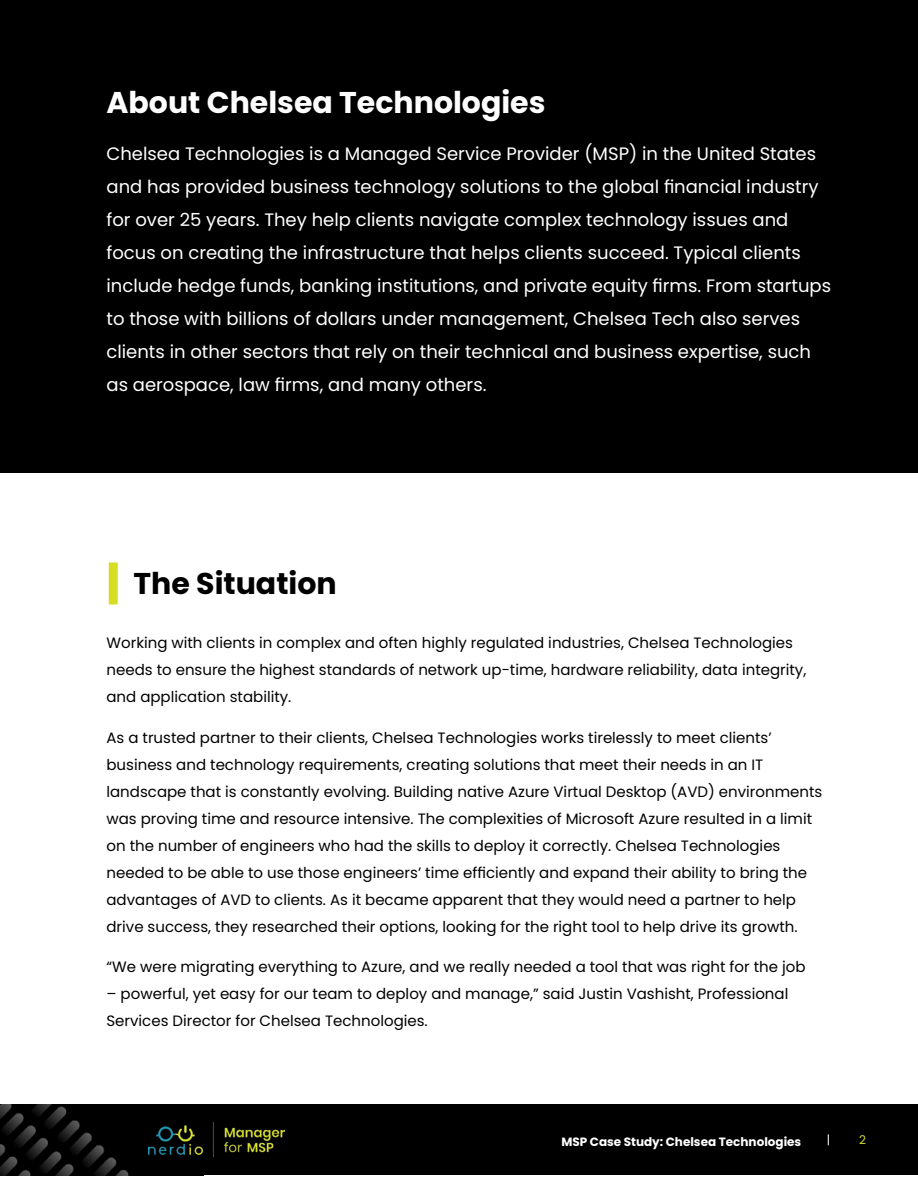
<style>
.page{position:relative;width:918px;height:1188px;background:#fff}
.page>*{position:absolute;margin:0;border:0;box-sizing:border-box;transform-origin:0 0}
.t1{font:700 30px "Poppins";color:#fff}
.t2{font:700 30px "Poppins";color:#000}
.t3{font:18px/33px "Poppins";color:#fff}
.t4{font:15px/27px "Poppins";color:#000}
.t5{font:700 12px "Poppins";color:#fff}
.t6{font:12px "Poppins";color:#fff}
.t7{font:12px "Poppins";color:#d3dc28}
</style>
<div class="page">
<div style="left:0;top:1104px;width:918px;height:71px;background:#000"></div>
<img style="left:0;top:1104px;width:129px;height:71px">
<img style="left:148px;top:1122px;width:137px;height:35px">
<div style="left:0;top:0;width:918px;height:472px;background:#000"></div>
<div style="left:109px;top:562px;width:9px;height:42px;background:#d6de24"></div>
<h1 class="t1" style="left:106px;top:85px;width:441px">About Chelsea Technologies</h1>
<p class="t3" style="left:106px;top:137px;width:726px">Chelsea Technologies is a Managed Service Provider (MSP) in the United States and has provided business technology solutions to the global financial industry for over 25 years. They help clients navigate complex technology issues and focus on creating the infrastructure that helps clients succeed. Typical clients include hedge funds, banking institutions, and private equity firms. From startups to those with billions of dollars under management, Chelsea Tech also serves clients in other sectors that rely on their technical and business expertise, such as aerospace, law firms, and many others.</p>
<h1 class="t2" style="left:134px;top:566px;width:205px">The Situation</h1>
<p class="t4" style="left:106px;top:629px;width:701px">Working with clients in complex and often highly regulated industries, Chelsea Technologies needs to ensure the highest standards of network up-time, hardware reliability, data integrity, and application stability.</p>
<p class="t4" style="left:106px;top:724px;width:717px">As a trusted partner to their clients, Chelsea Technologies works tirelessly to meet clients’ business and technology requirements, creating solutions that meet their needs in an IT landscape that is constantly evolving. Building native Azure Virtual Desktop (AVD) environments was proving time and resource intensive. The complexities of Microsoft Azure resulted in a limit on the number of engineers who had the skills to deploy it correctly. Chelsea Technologies needed to be able to use those engineers’ time efficiently and expand their ability to bring the advantages of AVD to clients. As it became apparent that they would need a partner to help drive success, they researched their options, looking for the right tool to help drive its growth.</p>
<p class="t4" style="left:106px;top:953px;width:701px">“We were migrating everything to Azure, and we really needed a tool that was right for the job</p>
<p class="t4" style="left:106px;top:980px;width:683px">– powerful, yet easy for our team to deploy and manage,” said Justin Vashisht, Professional<br>Services Director for Chelsea Technologies.</p>
<p class="t5" style="left:561px;top:1135px;width:241px">MSP Case Study: Chelsea Technologies</p>
<p class="t6" style="left:827px;top:1133px;width:5px">|</p>
<p class="t7" style="left:859px;top:1133px;width:8px">2</p>
</div>
